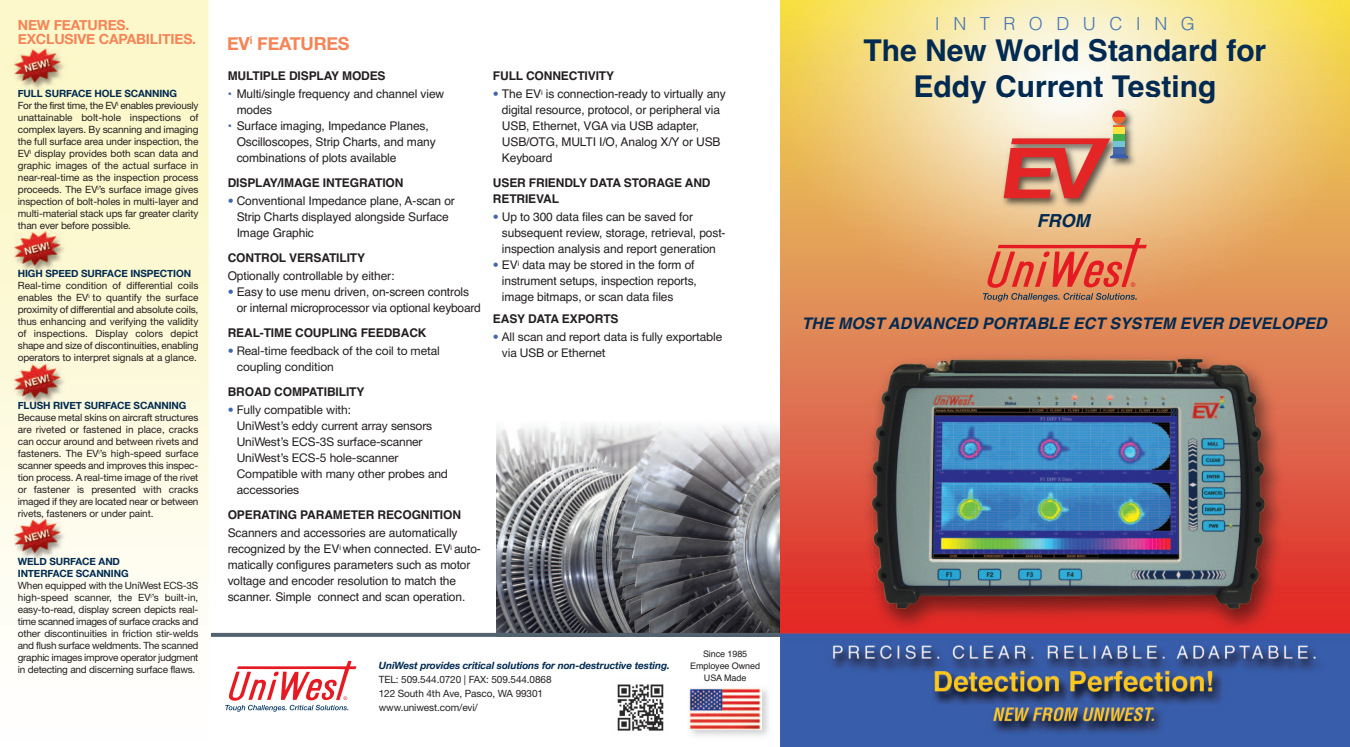
<style>
.page{position:relative;width:1350px;height:747px;background:#fff}
.page>*{position:absolute;margin:0;border:0;box-sizing:border-box;transform-origin:0 0}
.t1{font:700 30px/36px "Helvetica";color:#002a51;text-align:center}
.t2{font:700 18px "Helvetica Neue";letter-spacing:-.01em;color:#f58456}
.t3{font:300 18px "Helvetica";letter-spacing:.75em;color:#4775b4}
.t4{font:italic 700 18px "Helvetica";color:#002a51}
.t5{font:italic 700 16px "Helvetica";color:#002a51}
.t6{font:700 14px/14px "Helvetica Neue";letter-spacing:-.01em;color:#f58456}
.t7{font:12px/16px "Helvetica";letter-spacing:-.01em;color:#231f20}
.t8{font:12px/16px "Helvetica Neue";letter-spacing:-.01em;color:#231f20}
.t9{font:700 12px/16px "Helvetica";letter-spacing:-.01em;color:#231f20}
.t10{font:10px/12px "Helvetica Neue";letter-spacing:-.01em;color:#231f20;text-align:justify}
.t11{font:700 10px/12px "Helvetica Neue";letter-spacing:-.01em;color:#002a51}
.t12{font:italic 700 10px "Helvetica Neue";letter-spacing:-.01em;color:#002a51}
.t13{font:9px/12px "Helvetica";letter-spacing:-.01em;color:#231f20;text-align:center}
.s1{font-weight:700;color:#002a51}
.s2{font-weight:700;color:#3f65ae}
.s3{font-family:"Helvetica Neue";color:#3f65ae}
.s4{color:#3f65ae}
</style>
<div class="page">
<img style="left:497px;top:424px;width:283px;height:209px">
<hr style="left:184px;top:633px;width:596px;height:4px;background:#52626f">
<svg style="left:225px;top:661px;width:131px;height:51px"></svg>
<img style="left:0;top:0;width:210px;height:637px">
<img style="left:780px;top:0;width:570px;height:747px">
<img style="left:986px;top:98px;width:169px;height:122px">
<svg style="left:1004px;top:138px;width:124px;height:60px;background:#d27364"></svg>
<svg style="left:1112px;top:110px;width:13px;height:18px"></svg>
<div style="left:1114px;top:128px;width:11px;height:6px;background:#f8e542"></div>
<div style="left:1114px;top:134px;width:11px;height:7px;background:#3eb049"></div>
<div style="left:1114px;top:141px;width:11px;height:6px;background:#74c4d4"></div>
<div style="left:1114px;top:147px;width:11px;height:7px;background:#446caa"></div>
<svg style="left:983px;top:238px;width:164px;height:63px;background:#dd7f59"></svg>
<img style="left:690px;top:688px;width:71px;height:41px">
<img style="left:617px;top:684px;width:47px;height:47px">
<h3 class="t6" style="left:18px;top:18px;width:180px">NEW FEATURES.<br>EXCLUSIVE CAPABILITIES.</h3>
<p class="t10" style="left:18px;top:88px;width:182px;text-align:left"><span class="s1">FULL SURFACE HOLE SCANNING<br></span>For the first time, the EV<sup>i</sup> enables previously unattainable bolt-hole inspections of complex layers. By scanning and imaging the full surface area under inspection, the EV<sup>i</sup> display provides both scan data and graphic images of the actual surface in near-real-time as the inspection process proceeds. The EV<sup>i</sup>’s surface image gives inspection of bolt-holes in multi-layer and multi-material stack ups far greater clarity than ever before possible.</p>
<p class="t11" style="left:18px;top:267px;width:175px">HIGH SPEED SURFACE INSPECTION</p>
<p class="t10" style="left:18px;top:280px;width:182px">Real-time condition of differential coils enables the EV<sup>i</sup> to quantify the surface proximity of differential and absolute coils, thus enhancing and verifying the validity of inspections. Display colors depict shape and size of discontinuities, enabling operators to interpret signals at a glance.</p>
<p class="t11" style="left:18px;top:399px;width:170px">FLUSH RIVET SURFACE SCANNING</p>
<p class="t10" style="left:18px;top:412px;width:182px">Because metal skins on aircraft structures are riveted or fastened in place, cracks can occur around and between rivets and fasteners. The EV<sup>i</sup>’s high-speed surface scanner speeds and improves this inspec&shy;tion process. A real-time image of the rivet or fastener is presented with cracks imaged if they are located near or between rivets, fasteners or under paint.</p>
<p class="t11" style="left:18px;top:555px;width:112px">WELD SURFACE AND<br>INTERFACE SCANNING</p>
<p class="t10" style="left:18px;top:580px;width:182px">When equipped with the UniWest ECS-3S high-speed scanner, the EV<sup>i</sup>’s built-in, easy-to-read, display screen depicts real&shy;time scanned images of surface cracks and other discontinuities in friction stir-welds and flush surface weldments. The scanned graphic images improve operator judgment in detecting and discerning surface flaws.</p>
<h2 class="t2" style="left:227px;top:32px;width:124px">EV<sup>i</sup> FEATURES</h2>
<p class="t9" style="left:228px;top:68px;width:159px">MULTIPLE DISPLAY MODES</p>
<p class="t7" style="left:237px;top:86px;width:209px;text-indent:-9px"><span class="s2">•</span> Multi/single frequency and channel view modes</p>
<p class="t7" style="left:237px;top:118px;width:201px;text-indent:-9px"><span class="s2">•</span> Surface imaging, Impedance Planes,<br>Oscilloscopes, Strip Charts, and many combinations of plots available</p>
<p class="t9" style="left:228px;top:175px;width:177px">DISPLAY/IMAGE INTEGRATION</p>
<p class="t7" style="left:237px;top:193px;width:220px;text-indent:-9px"><span class="s3">•</span> Conventional Impedance plane, A-scan or<br>Strip Charts displayed alongside Surface<br>Image Graphic</p>
<p class="t9" style="left:228px;top:250px;width:139px">CONTROL VERSATILITY</p>
<p class="t7" style="left:228px;top:268px;width:168px">Optionally controllable by either:</p>
<p class="t7" style="left:237px;top:284px;width:246px;text-indent:-9px"><span class="s3">•</span> Easy to use menu driven, on-screen controls or internal microprocessor via optional keyboard</p>
<p class="t9" style="left:228px;top:325px;width:200px">REAL-TIME COUPLING FEEDBACK</p>
<p class="t8" style="left:237px;top:343px;width:205px;text-indent:-9px"><span class="s4">•</span> Real-time feedback of the coil to metal coupling condition</p>
<p class="t9" style="left:228px;top:384px;width:138px">BROAD COMPATIBILITY</p>
<p class="t8" style="left:237px;top:402px;width:213px;text-indent:-9px"><span class="s4">•</span> Fully compatible with:<br>UniWest’s eddy current array sensors<br>UniWest’s ECS-3S surface-scanner<br>UniWest’s ECS-5 hole-scanner<br>Compatible with many other probes and accessories</p>
<p class="t9" style="left:228px;top:507px;width:235px">OPERATING PARAMETER RECOGNITION</p>
<p class="t7" style="left:228px;top:525px;width:255px">Scanners and accessories are automatically recognized by the EV<sup>i</sup> when connected. EV<sup>i</sup> auto&shy;matically configures parameters such as motor voltage and encoder resolution to match the scanner. Simple connect and scan operation.</p>
<p class="t9" style="left:493px;top:68px;width:123px">FULL CONNECTIVITY</p>
<p class="t7" style="left:502px;top:86px;width:225px;text-indent:-9px"><span class="s3">•</span> The EV<sup>i</sup> is connection-ready to virtually any digital resource, protocol, or peripheral via USB, Ethernet, VGA via USB adapter, USB/OTG, MULTI I/O, Analog X/Y or USB Keyboard</p>
<p class="t9" style="left:493px;top:175px;width:219px">USER FRIENDLY DATA STORAGE AND<br>RETRIEVAL</p>
<p class="t7" style="left:502px;top:209px;width:225px;text-indent:-9px"><span class="s3">•</span> Up to 300 data files can be saved for subsequent review, storage, retrieval, post&shy;inspection analysis and report generation</p>
<p class="t7" style="left:502px;top:257px;width:196px;text-indent:-9px"><span class="s3">•</span> EV<sup>i</sup> data may be stored in the form of instrument setups, inspection reports, image bitmaps, or scan data files</p>
<p class="t9" style="left:493px;top:311px;width:127px">EASY DATA EXPORTS</p>
<p class="t8" style="left:502px;top:329px;width:222px;text-indent:-9px"><span class="s4">•</span> All scan and report data is fully exportable via USB or Ethernet</p>
<p class="t12" style="left:379px;top:659px;width:293px">UniWest provides critical solutions for non-destructive testing.</p>
<p class="t10" style="left:379px;top:672px;width:174px;line-height:14px;text-align:left">TEL: 509.544.0720 | FAX: 509.544.0868<br>122 South 4th Ave, Pasco, WA 99301 www.uniwest.com/evi/</p>
<p class="t13" style="left:690px;top:648px;width:71px">Since 1985<br>Employee Owned<br>USA Made</p>
<h2 class="t3" style="left:935px;top:13px;width:262px">INTRODUCING</h2>
<h1 class="t1" style="left:864px;top:33px;width:404px">The New World Standard for<br>Eddy Current Testing</h1>
<h2 class="t4" style="left:1037px;top:214px;width:54px">FROM</h2>
<h3 class="t5" style="left:802px;top:317px;width:526px">THE MOST ADVANCED PORTABLE ECT SYSTEM EVER DEVELOPED</h3>
</div>
